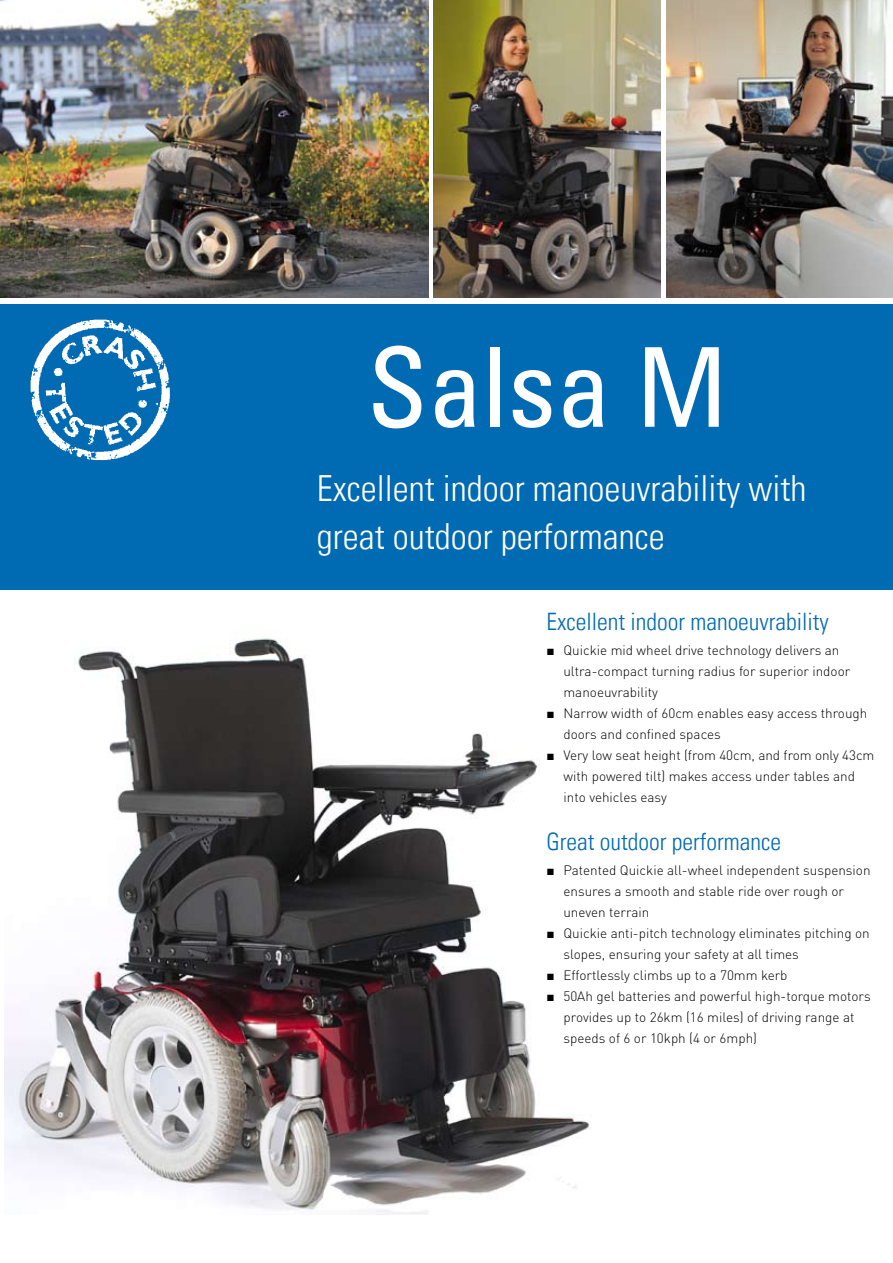
<style>
.page{position:relative;width:893px;height:1263px;background:#fff}
.page>*{position:absolute;margin:0;border:0;box-sizing:border-box;transform-origin:0 0}
.t1{font:condensed 110.1px "Univers Com 57";color:#fff}
.t2{font:36px/48px "Univers Com 47 Light Cond";color:#fff}
.t3{font:24px "Univers Com 47 Light Cond";color:#006ab2}
.t4{font:300 13.5px/21px "DINOT";color:#000}
.s1{font-family:"Arial";font-weight:400}
</style>
<div class="page">
<div style="left:0;top:304px;width:893px;height:285px;background:#006ab2"></div>
<img style="left:5px;top:638px;width:584px;height:577px">
<img style="left:433px;top:0;width:227px;height:298px">
<img style="left:30px;top:319px;width:140px;height:142px">
<img style="left:666px;top:0;width:227px;height:298px">
<img style="left:0;top:0;width:428px;height:298px">
<h1 class="t1" style="left:367px;top:318px;width:362px">Salsa M</h1>
<h2 class="t2" style="left:317px;top:464px;width:491px">Excellent indoor manoeuvrability with great outdoor performance</h2>
<h3 class="t3" style="left:546px;top:607px;width:284px">Excellent indoor manoeuvrability</h3>
<p class="t4" style="left:563px;top:639px;width:288px;text-indent:-17px"><span class="s1">■</span> Quickie mid wheel drive technology delivers an ultra-compact turning radius for superior indoor manoeuvrability</p>
<p class="t4" style="left:563px;top:702px;width:305px;text-indent:-17px"><span class="s1">■</span> Narrow width of 60cm enables easy access through doors and confined spaces</p>
<p class="t4" style="left:563px;top:744px;width:312px;text-indent:-17px"><span class="s1">■</span> Very low seat height (from 40cm, and from only 43cm with powered tilt) makes access under tables and into vehicles easy</p>
<h3 class="t3" style="left:546px;top:827px;width:236px">Great outdoor performance</h3>
<p class="t4" style="left:563px;top:860px;width:309px;text-indent:-17px"><span class="s1">■</span> Patented Quickie all-wheel independent suspension ensures a smooth and stable ride over rough or uneven terrain</p>
<p class="t4" style="left:563px;top:923px;width:308px;text-indent:-17px"><span class="s1">■</span> Quickie anti-pitch technology eliminates pitching on slopes, ensuring your safety at all times</p>
<p class="t4" style="left:546px;top:965px;width:243px"><span class="s1">■</span> Effortlessly climbs up to a 70mm kerb</p>
<p class="t4" style="left:563px;top:986px;width:309px;text-indent:-17px"><span class="s1">■</span> 50Ah gel batteries and powerful high-torque motors provides up to 26km (16 miles) of driving range at speeds of 6 or 10kph (4 or 6mph)</p>
</div>
